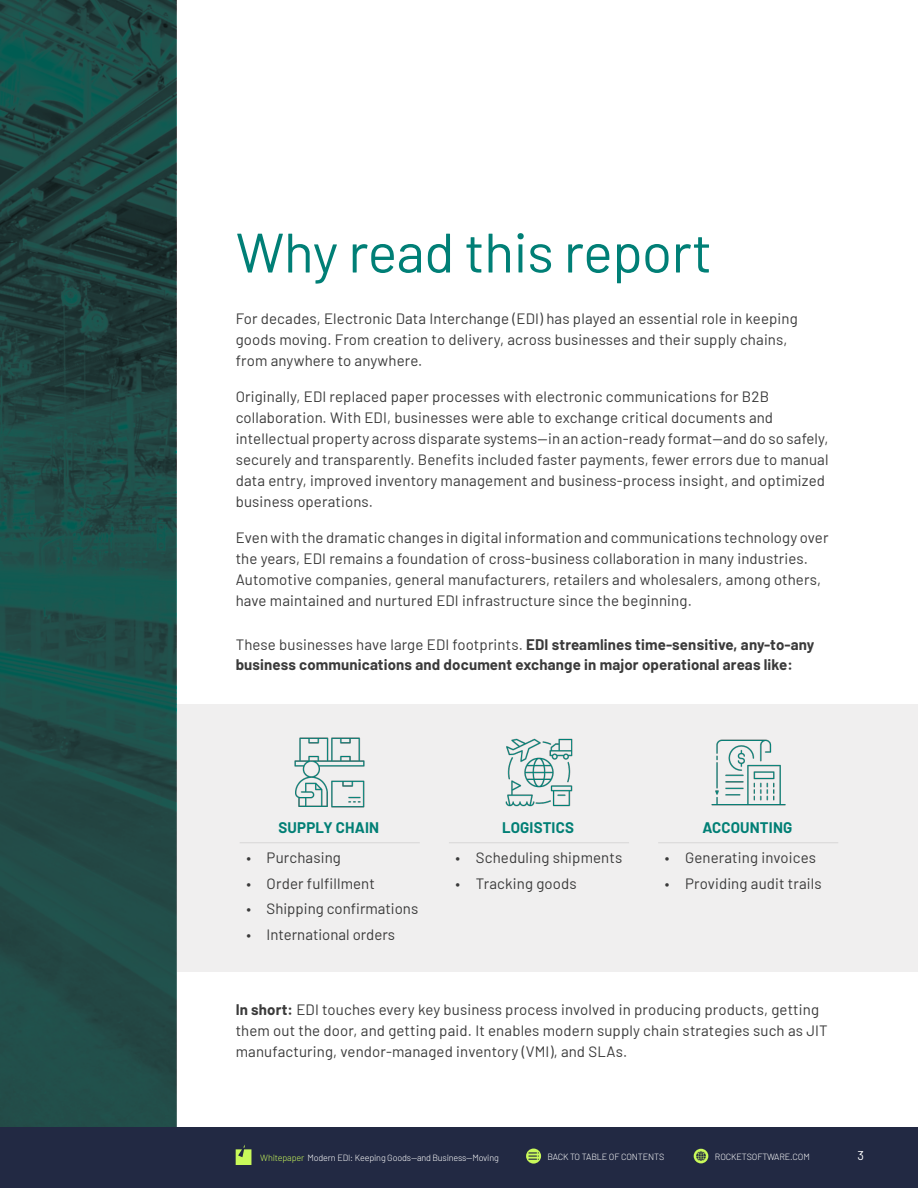
<style>
.page{position:relative;width:918px;height:1188px;background:#fff}
.page>*{position:absolute;margin:0;border:0;box-sizing:border-box;transform-origin:0 0}
.t1{font:55.5px "Barlow";letter-spacing:-.01em;color:#007f76}
.t2{font:15px/21px "Barlow";letter-spacing:.01em;color:#3a3a3a}
.t3{font:700 15px/19.5px "Barlow";letter-spacing:.01em;color:#3a3a3a}
.t4{font:700 15px "Barlow";letter-spacing:.01em;color:#017f75}
.t5{font:12.75px "Barlow";color:#fff}
.t6{font:300 9px "Barlow";letter-spacing:-.015em;color:#fff}
.s1{font-weight:400}
.s2{font-weight:700}
.s3{color:#c9f95a}
</style>
<div class="page">
<div style="left:176px;top:704px;width:742px;height:268px;background:#f0efef"></div>
<svg style="left:0;top:0;width:176px;height:1128px;fill:#214c48"></svg>
<div style="left:0;top:1128px;width:918px;height:60px;background:#222943"></div>
<svg style="left:694px;top:1149px;width:14px;height:14px"></svg>
<svg style="left:236px;top:1145px;width:15px;height:20px"></svg>
<svg style="left:526px;top:1149px;width:15px;height:15px"></svg>
<svg style="left:529px;top:1152px;width:10px;height:8px"></svg>
<img style="left:294px;top:737px;width:71px;height:71px">
<hr style="left:240px;top:842px;width:180px;height:1px;background:#d7d6d6">
<img style="left:505px;top:738px;width:68px;height:69px">
<hr style="left:449px;top:842px;width:180px;height:1px;background:#d7d6d6">
<img style="left:711px;top:739px;width:75px;height:67px">
<hr style="left:658px;top:842px;width:180px;height:1px;background:#d7d6d6">
<h1 class="t1" style="left:236px;top:212px;width:478px">Why read this report</h1>
<p class="t2" style="left:236px;top:306px;width:564px">For decades, Electronic Data Interchange (EDI) has played an essential role in keeping goods moving. From creation to delivery, across businesses and their supply chains, from anywhere to anywhere.</p>
<p class="t2" style="left:236px;top:384px;width:594px">Originally, EDI replaced paper processes with electronic communications for B2B collaboration. With EDI, businesses were able to exchange critical documents and intellectual property across disparate systems—in an action-ready format—and do so safely, securely and transparently. Benefits included faster payments, fewer errors due to manual data entry, improved inventory management and business-process insight, and optimized business operations.</p>
<p class="t2" style="left:236px;top:525px;width:594px">Even with the dramatic changes in digital information and communications technology over the years, EDI remains a foundation of cross-business collaboration in many industries.<br>Automotive companies, general manufacturers, retailers and wholesalers, among others, have maintained and nurtured EDI infrastructure since the beginning.</p>
<p class="t3" style="left:236px;top:634px;width:580px"><span class="s1">These businesses have large EDI footprints.</span> EDI streamlines time-sensitive, any-to-any business communications and document exchange in major operational areas like:</p>
<p class="t4" style="left:279px;top:817px;width:102px">SUPPLY CHAIN</p>
<p class="t2" style="left:246px;top:846px;width:96px">• Purchasing</p>
<p class="t2" style="left:246px;top:872px;width:130px">• Order fulfillment</p>
<p class="t2" style="left:246px;top:897px;width:173px">• Shipping confirmations</p>
<p class="t2" style="left:246px;top:923px;width:150px">• International orders</p>
<p class="t4" style="left:502px;top:817px;width:73px">LOGISTICS</p>
<p class="t2" style="left:456px;top:846px;width:168px">• Scheduling shipments</p>
<p class="t2" style="left:456px;top:872px;width:123px">• Tracking goods</p>
<p class="t4" style="left:702px;top:817px;width:91px">ACCOUNTING</p>
<p class="t2" style="left:665px;top:846px;width:153px">• Generating invoices</p>
<p class="t2" style="left:665px;top:872px;width:158px">• Providing audit trails</p>
<p class="t2" style="left:236px;top:998px;width:594px"><span class="s2">In short:</span> EDI touches every key business process involved in producing products, getting them out the door, and getting paid. It enables modern supply chain strategies such as JIT manufacturing, vendor-managed inventory (VMI), and SLAs.</p>
<p class="t6" style="left:260px;top:1151px;width:240px"><span class="s3">Whitepaper</span> Modern EDI: Keeping Goods—and Business—Moving</p>
<p class="t6" style="left:547px;top:1151px;width:118px">BACK TO TABLE OF CONTENTS</p>
<p class="t6" style="left:715px;top:1151px;width:96px">ROCKETSOFTWARE.COM</p>
<p class="t5" style="left:857px;top:1146px;width:8px">3</p>
</div>
